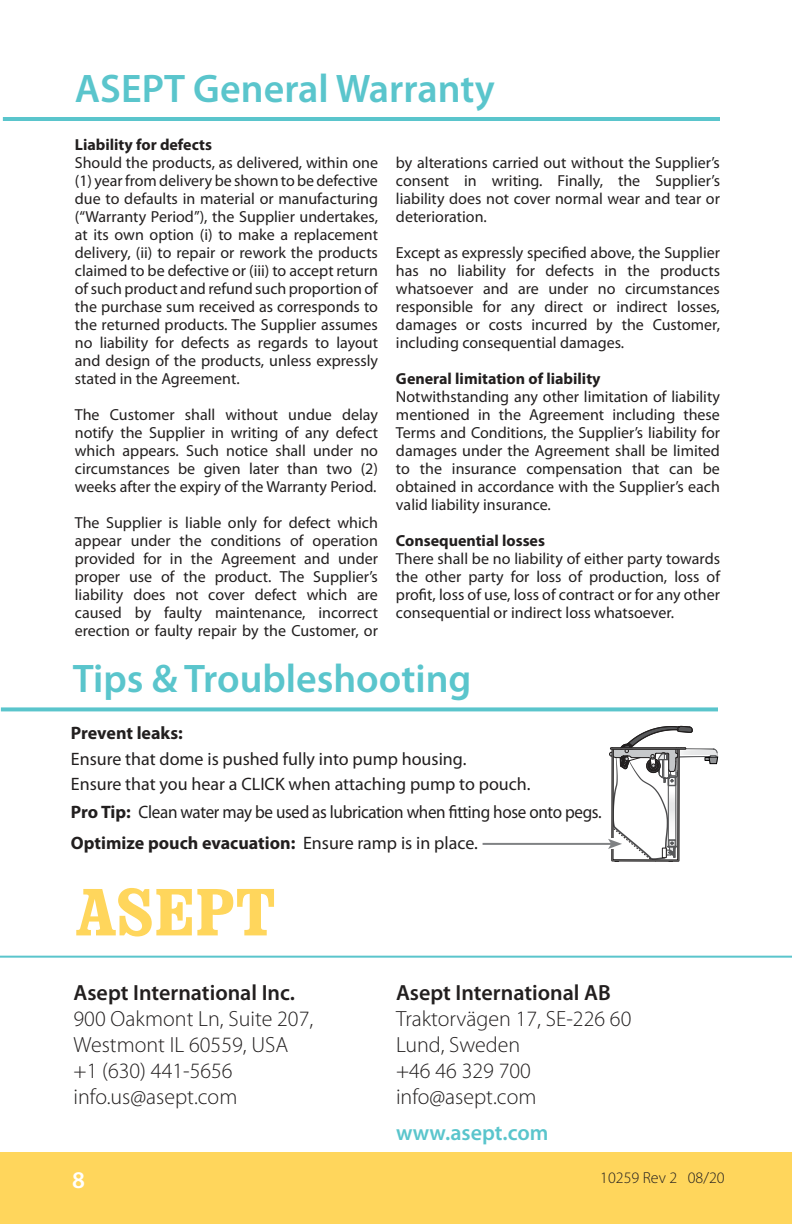
<style>
.page{position:relative;width:792px;height:1224px;background:#fff}
.page>*{position:absolute;margin:0;border:0;box-sizing:border-box;transform-origin:0 0}
.t1{font:600 40px "Myriad Pro";color:#5ac5cc}
.t2{font:600 24px "Myriad Pro";color:#fff}
.t3{font:300 22px/26px "Myriad Pro";color:#221f1f}
.t4{font:600 22px "Myriad Pro";color:#221f1f}
.t5{font:600 22px "Myriad Pro";color:#5ac5cc}
.t6{font:18px/31.2px "Myriad Pro";letter-spacing:-.02em;color:#221f1f;scale:.95 1}
.t7{font:18px "Myriad Pro";color:#221f1f}
.t8{font:700 18px "Myriad Pro";letter-spacing:-.005em;color:#221f1f}
.t9{font:16px/18px "Myriad Pro";color:#221f1f;text-align:justify}
.t10{font:700 16px "Myriad Pro";color:#221f1f}
.t11{font:300 16px "Myriad Pro";color:#221f1f}
.s1{font-weight:700}
</style>
<div class="page">
<hr style="left:0;top:956px;width:792px;height:2px;background:#5ac5cc">
<svg style="left:76px;top:888px;width:198px;height:49px"></svg>
<div style="left:0;top:1152px;width:792px;height:72px;background:#ffd65c"></div>
<hr style="left:3px;top:117px;width:717px;height:4px;background:#5ac5cc">
<svg style="left:1px;top:707px;width:717px;height:4px;background:#6bcbd1"></svg>
<hr style="left:483px;top:843px;width:128px;height:2px;background:#808284">
<svg style="left:608px;top:726px;width:110px;height:136px"></svg>
<h1 class="t1" style="left:75px;top:73px;width:421px">ASEPT General Warranty</h1>
<p class="t10" style="left:75px;top:139px;width:139px">Liability for defects</p>
<p class="t9" style="left:75px;top:155px;width:305px">Should the products, as delivered, within one (1) year from delivery be shown to be defective due to defaults in material or manufacturing (“Warranty Period”), the Supplier undertakes, at its own option (i) to make a replacement delivery, (ii) to repair or rework the products claimed to be defective or (iii) to accept return of such product and refund such proportion of the purchase sum received as corresponds to the returned products. The Supplier assumes no liability for defects as regards to layout and design of the products, unless expressly stated in the Agreement.</p>
<p class="t9" style="left:75px;top:407px;width:305px">The Customer shall without undue delay notify the Supplier in writing of any defect which appears. Such notice shall under no circumstances be given later than two (2) weeks after the expiry of the Warranty Period.</p>
<p class="t9" style="left:75px;top:515px;width:305px">The Supplier is liable only for defect which appear under the conditions of operation provided for in the Agreement and under proper use of the product. The Supplier’s liability does not cover defect which are caused by faulty maintenance, incorrect erection or faulty repair by the Customer, or</p>
<p class="t9" style="left:396px;top:155px;width:326px">by alterations carried out without the Supplier’s consent in writing. Finally, the Supplier’s liability does not cover normal wear and tear or deterioration.</p>
<p class="t9" style="left:396px;top:245px;width:326px">Except as expressly specified above, the Supplier has no liability for defects in the products whatsoever and are under no circumstances responsible for any direct or indirect losses, damages or costs incurred by the Customer, including consequential damages.</p>
<p class="t10" style="left:396px;top:373px;width:206px">General limitation of liability</p>
<p class="t9" style="left:396px;top:389px;width:326px">Notwithstanding any other limitation of liability mentioned in the Agreement including these Terms and Conditions, the Supplier’s liability for damages under the Agreement shall be limited to the insurance compensation that can be obtained in accordance with the Supplier’s each valid liability insurance.</p>
<p class="t10" style="left:396px;top:535px;width:151px">Consequential losses</p>
<p class="t9" style="left:396px;top:551px;width:326px">There shall be no liability of either party towards the other party for loss of production, loss of profit, loss of use, loss of contract or for any other consequential or indirect loss whatsoever.</p>
<h1 class="t1" style="left:73px;top:664px;width:400px">Tips &amp; Troubleshooting</h1>
<p class="t8" style="left:71px;top:726px;width:114px">Prevent leaks:</p>
<p class="t7" style="left:71px;top:752px;width:397px">Ensure that dome is pushed fully into pump housing.</p>
<p class="t6" style="left:71px;top:797px;width:560px"><span class="s1">Pro Tip:</span> Clean water may be used as lubrication when fitting hose onto pegs.<br><span class="s1">Optimize pouch evacuation:</span> Ensure ramp is in place.</p>
<p class="t7" style="left:71px;top:777px;width:461px">Ensure that you hear a CLICK when attaching pump to pouch.</p>
<h3 class="t4" style="left:74px;top:984px;width:223px">Asept International Inc.</h3>
<h3 class="t3" style="left:74px;top:1007px;width:241px">900 Oakmont Ln, Suite 207,<br>Westmont IL 60559, USA +1 (630) 441-5656 info.us@asept.com</h3>
<h2 class="t2" style="left:72px;top:1171px;width:14px">8</h2>
<h3 class="t4" style="left:396px;top:984px;width:216px">Asept International AB</h3>
<h3 class="t3" style="left:396px;top:1007px;width:237px">Traktorvägen 17, SE-226 60<br>Lund, Sweden<br>+46 46 329 700 info@asept.com</h3>
<h3 class="t5" style="left:396px;top:1125px;width:154px">www.asept.com</h3>
<p class="t11" style="left:600px;top:1172px;width:126px">10259 Rev 2 08/20</p>
</div>
